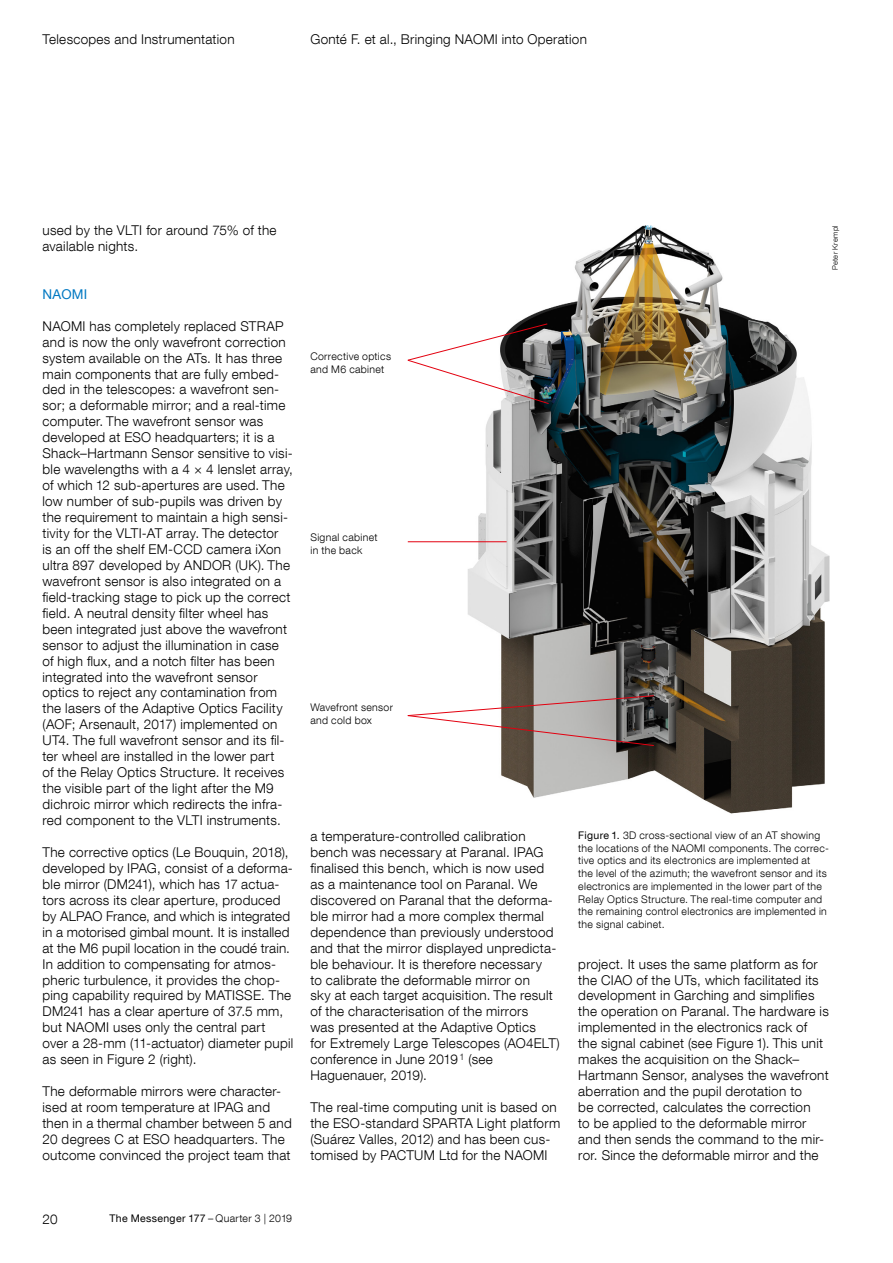
<style>
.page{position:relative;width:893px;height:1263px;background:#fff}
.page>*{position:absolute;margin:0;border:0;box-sizing:border-box;transform-origin:0 0}
._45_9pt{font:300 13.5px/15.9px "Helvetica Neue LT Com";letter-spacing:.02em;color:#000}
._55_9pt_blue{font:13.5px "Helvetica Neue LT Com";letter-spacing:.02em;color:#0078c2}
._45_7pt_ZA_3_mm{font:300 10.5px/12.8px "Helvetica Neue LT Com";letter-spacing:.03em;color:#000}
.t1{font:10.5px "Helvetica Neue LT Com";letter-spacing:.03em;color:#000}
.Photo_credits{font:300 7.5px "Helvetica Neue LT Com";letter-spacing:.03em;color:#000}
.s1{font-weight:400}
.s2{font-weight:300}
</style>
<div class="page">
<img style="left:407px;top:225px;width:422px;height:589px">
<svg style="left:407px;top:323px;width:142px;height:81px"></svg>
<hr style="left:408px;top:541px;width:99px;height:1px;background:#e3000f">
<svg style="left:407px;top:695px;width:248px;height:51px"></svg>
<p class="_45_9pt" style="left:43px;top:31px;width:194px">Telescopes and Instrumentation</p>
<p class="_45_9pt" style="left:310px;top:31px;width:278px">Gonté F. et al., Bringing NAOMI into Operation</p>
<p class="_45_9pt" style="left:43px;top:222px;width:236px">used by the VLTI for around 75% of the available nights.</p>
<p class="_55_9pt_blue" style="left:43px;top:286px;width:46px">NAOMI</p>
<p class="_45_9pt" style="left:43px;top:318px;width:252px">NAOMI has completely replaced STRAP and is now the only wavefront correction system available on the ATs. It has three main components that are fully embed&shy;ded in the telescopes: a wavefront sen&shy;sor; a deformable mirror; and a real-time computer. The wavefront sensor was developed at ESO headquarters; it is a Shack–Hartmann Sensor sensitive to visi&shy;ble wavelengths with a 4 × 4 lenslet array, of which 12 sub-apertures are used. The low number of sub-pupils was driven by the requirement to maintain a high sensi&shy;tivity for the VLTI-AT array. The detector<br>is an off the shelf EM-CCD camera iXon ultra 897 developed by ANDOR (UK). The wavefront sensor is also integrated on a field-tracking stage to pick up the correct field. A neutral density filter wheel has been integrated just above the wavefront sensor to adjust the illumination in case of high flux, and a notch filter has been integrated into the wavefront sensor optics to reject any contamination from the lasers of the Adaptive Optics Facility (AOF; Arsenault, 2017) implemented on UT4. The full wavefront sensor and its fil&shy;ter wheel are installed in the lower part<br>of the Relay Optics Structure. It receives the visible part of the light after the M9 dichroic mirror which redirects the infra&shy;red component to the VLTI instruments.</p>
<p class="_45_9pt" style="left:43px;top:844px;width:252px">The corrective optics (Le Bouquin, 2018), developed by IPAG, consist of a deforma&shy;ble mirror (DM241), which has 17 actua&shy;tors across its clear aperture, produced by ALPAO France, and which is integrated in a motorised gimbal mount. It is installed at the M6 pupil location in the coudé train.<br>In addition to compensating for atmos&shy;pheric turbulence, it provides the chop&shy;ping capability required by MATISSE. The DM241 has a clear aperture of 37.5 mm, but NAOMI uses only the central part over a 28-mm (11-actuator) diameter pupil as seen in Figure 2 (right).</p>
<p class="_45_9pt" style="left:43px;top:1083px;width:251px">The deformable mirrors were character&shy;ised at room temperature at IPAG and then in a thermal chamber between 5 and 20 degrees C at ESO headquarters. The outcome convinced the project team that</p>
<p class="_45_7pt_ZA_3_mm" style="left:310px;top:350px;width:82px">Corrective optics</p>
<p class="_45_7pt_ZA_3_mm" style="left:310px;top:363px;width:75px">and M6 cabinet</p>
<p class="_45_7pt_ZA_3_mm" style="left:310px;top:530px;width:69px">Signal cabinet</p>
<p class="_45_7pt_ZA_3_mm" style="left:310px;top:543px;width:53px">in the back</p>
<p class="_45_7pt_ZA_3_mm" style="left:310px;top:701px;width:84px">Wavefront sensor</p>
<p class="_45_7pt_ZA_3_mm" style="left:310px;top:714px;width:63px">and cold box</p>
<p class="_45_9pt" style="left:310px;top:828px;width:251px">a temperature-controlled calibration bench was necessary at Paranal. IPAG finalised this bench, which is now used as a maintenance tool on Paranal. We discovered on Paranal that the deforma&shy;ble mirror had a more complex thermal dependence than previously understood and that the mirror displayed unpredicta&shy;ble behaviour. It is therefore necessary<br>to calibrate the deformable mirror on<br>sky at each target acquisition. The result of the characterisation of the mirrors<br>was presented at the Adaptive Optics<br>for Extremely Large Telescopes (AO4ELT) conference in June 2019<sup>1</sup> (see Haguenauer, 2019).</p>
<p class="_45_9pt" style="left:310px;top:1099px;width:251px">The real-time computing unit is based on the ESO-standard SPARTA Light platform (Suárez Valles, 2012) and has been cus&shy;tomised by PACTUM Ltd for the NAOMI</p>
<p class="Photo_credits" style="left:830px;top:270px;width:46px;rotate:-90deg">Peter Krempl</p>
<p class="_45_7pt_ZA_3_mm" style="left:578px;top:828px;width:252px"><span class="s1">Figure 1.</span> 3D cross-sectional view of an AT showing the locations of the NAOMI components. The correc&shy;tive optics and its electronics are implemented at<br>the level of the azimuth; the wavefront sensor and its electronics are implemented in the lower part of the Relay Optics Structure. The real-time computer and the remaining control electronics are implemented in the signal cabinet.</p>
<p class="_45_9pt" style="left:578px;top:955px;width:252px">project. It uses the same platform as for the CIAO of the UTs, which facilitated its development in Garching and simplifies the operation on Paranal. The hardware is implemented in the electronics rack of the signal cabinet (see Figure 1). This unit makes the acquisition on the Shack– Hartmann Sensor, analyses the wavefront aberration and the pupil derotation to<br>be corrected, calculates the correction<br>to be applied to the deformable mirror and then sends the command to the mir&shy;ror. Since the deformable mirror and the</p>
<p class="_45_9pt" style="left:43px;top:1211px;width:17px">20</p>
<p class="t1" style="left:109px;top:1211px;width:184px">The Messenger 177 <span class="s2">– Quarter 3 | 2019</span></p>
</div>
